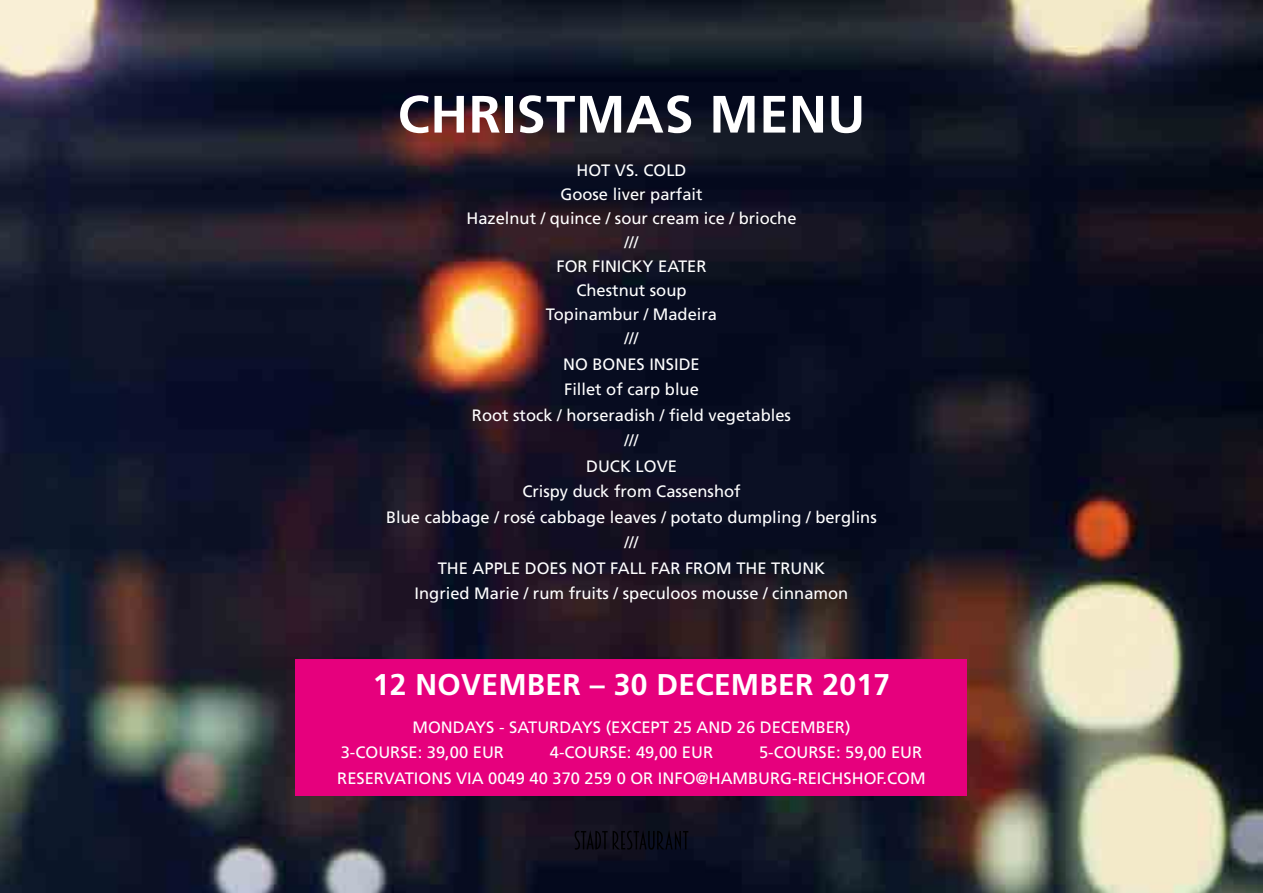
<style>
.page{position:relative;width:1263px;height:893px;background:#fff}
.page>*{position:absolute;margin:0;border:0;box-sizing:border-box;transform-origin:0 0}
.t1{font:700 52.5px "Frutiger LT";letter-spacing:.01em;color:#fff}
.t2{font:700 30px "Frutiger LT";letter-spacing:.01em;color:#fff}
.t3{font:16.5px/25.5px "Frutiger LT";color:#fff;text-align:center}
</style>
<div class="page">
<img style="left:0;top:0;width:1263px;height:893px">
<div style="left:296px;top:659px;width:671px;height:137px;background:#e6007d"></div>
<svg style="left:575px;top:830px;width:113px;height:20px;background:#0c0c17"></svg>
<h1 class="t1" style="left:398px;top:83px;width:469px">CHRISTMAS MENU</h1>
<p class="t3" style="left:466px;top:158px;width:332px;line-height:24px">HOT VS. COLD<br>Goose liver parfait<br>Hazelnut / quince / sour cream ice / brioche ///<br>FOR FINICKY EATER<br>Chestnut soup<br>Topinambur / Madeira<br>///</p>
<p class="t3" style="left:386px;top:351px;width:492px">NO BONES INSIDE<br>Fillet of carp blue<br>Root stock / horseradish / field vegetables<br>///<br>DUCK LOVE<br>Crispy duck from Cassenshof<br>Blue cabbage / rosé cabbage leaves / potato dumpling / berglins ///<br>THE APPLE DOES NOT FALL FAR FROM THE TRUNK<br>Ingried Marie / rum fruits / speculoos mousse / cinnamon</p>
<h2 class="t2" style="left:373px;top:667px;width:519px">12 NOVEMBER – 30 DECEMBER 2017</h2>
<p class="t3" style="left:341px;top:714px;width:511px;text-align:left;text-indent:72px">MONDAYS - SATURDAYS (EXCEPT 25 AND 26 DECEMBER)<br>3-COURSE: 39,00 EUR</p>
<p class="t3" style="left:337px;top:740px;width:590px;text-align:right">5-COURSE: 59,00 EUR<br>RESERVATIONS VIA 0049 40 370 259 0 OR INFO@HAMBURG-REICHSHOF.COM</p>
<p class="t3" style="left:550px;top:740px;width:165px">4-COURSE: 49,00 EUR</p>
</div>
